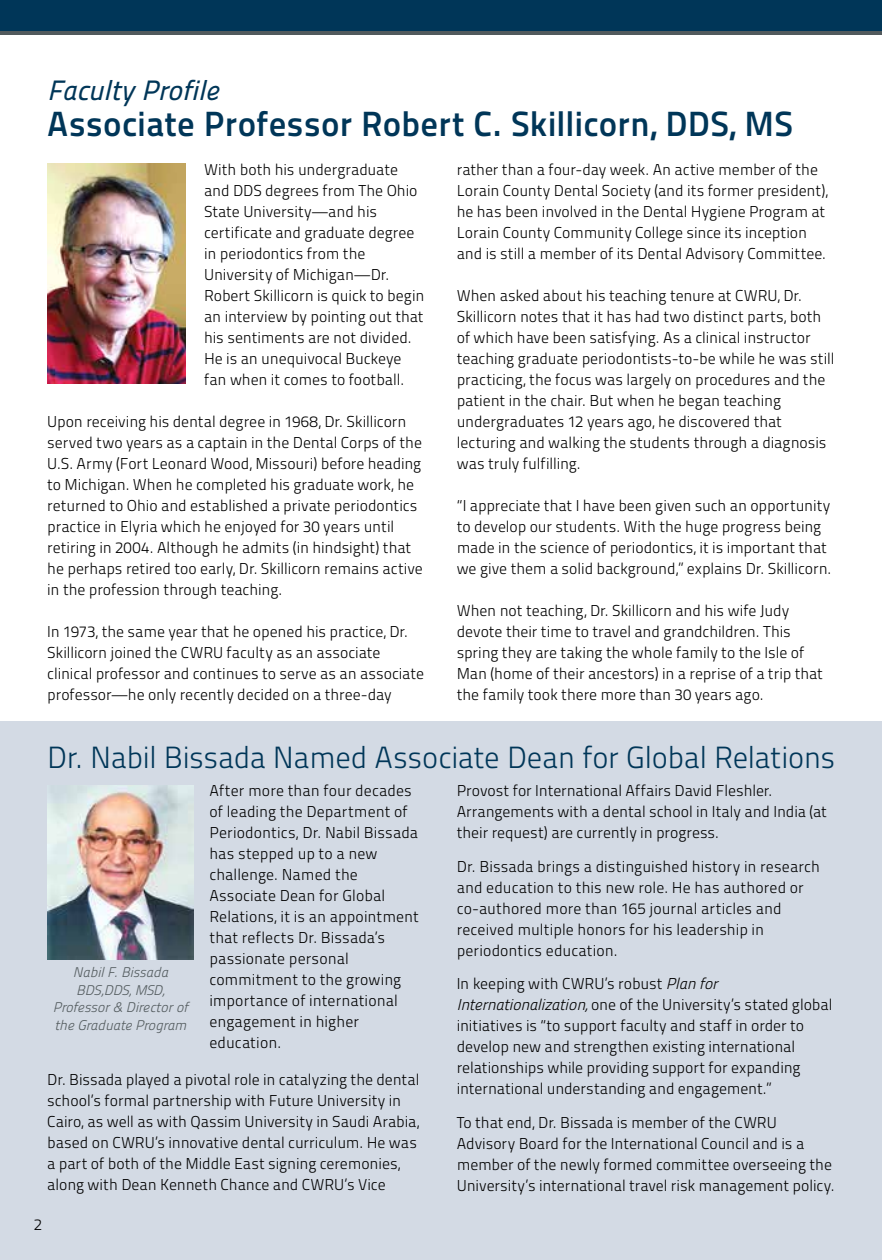
<style>
.page{position:relative;width:882px;height:1260px;background:#fff}
.page>*{position:absolute;margin:0;border:0;box-sizing:border-box;transform-origin:0 0}
.t1{font:35px "Titillium Maps 26 L 750 wt";letter-spacing:.005em;color:#003658}
.t2{font:30.62px "Titillium Maps 26 L 250 wt";letter-spacing:-.01em;color:#003658}
.t3{font:28px "Titillitalic 500 wt";color:#003658}
.t4{font:15.75px/21px "Titillium Maps 26 L 250 wt";color:#000}
.t5{font:14px/17.5px "Titillitalic 250 wt";letter-spacing:-.01em;color:#525a5d;text-align:center}
.s1{font-family:"Titillitalic 250 wt"}
</style>
<div class="page">
<div style="left:0;top:722px;width:882px;height:538px;background:#d3dae4"></div>
<div style="left:0;top:0;width:882px;height:32px;background:#003658"></div>
<hr style="left:0;top:32px;width:882px;height:3px;background:#525a5d">
<img style="left:47px;top:164px;width:138px;height:219px">
<img style="left:47px;top:786px;width:147px;height:174px">
<h3 class="t3" style="left:47px;top:69px;width:174px">Faculty Profile</h3>
<h1 class="t1" style="left:47px;top:97px;width:747px">Associate Professor Robert C. Skillicorn, DDS, MS</h1>
<p class="t4" style="left:204px;top:159px;width:222px">With both his undergraduate and DDS degrees from The Ohio<br>State University—and his certificate and graduate degree in periodontics from the<br>University of Michigan—Dr.<br>Robert Skillicorn is quick to begin an interview by pointing out that his sentiments are not divided.<br>He is an unequivocal Buckeye fan when it comes to football.</p>
<p class="t4" style="left:47px;top:410px;width:377px">Upon receiving his dental degree in 1968, Dr. Skillicorn served two years as a captain in the Dental Corps of the U.S. Army (Fort Leonard Wood, Missouri) before heading to Michigan. When he completed his graduate work, he returned to Ohio and established a private periodontics practice in Elyria which he enjoyed for 30 years until retiring in 2004. Although he admits (in hindsight) that he perhaps retired too early, Dr. Skillicorn remains active in the profession through teaching.</p>
<p class="t4" style="left:47px;top:620px;width:378px">In 1973, the same year that he opened his practice, Dr.<br>Skillicorn joined the CWRU faculty as an associate clinical professor and continues to serve as an associate professor—he only recently decided on a three-day</p>
<p class="t4" style="left:457px;top:158px;width:373px">rather than a four-day week. An active member of the Lorain County Dental Society (and its former president), he has been involved in the Dental Hygiene Program at Lorain County Community College since its inception and is still a member of its Dental Advisory Committee.</p>
<p class="t4" style="left:457px;top:284px;width:379px">When asked about his teaching tenure at CWRU, Dr.<br>Skillicorn notes that it has had two distinct parts, both of which have been satisfying. As a clinical instructor teaching graduate periodontists-to-be while he was still practicing, the focus was largely on procedures and the patient in the chair. But when he began teaching undergraduates 12 years ago, he discovered that lecturing and walking the students through a diagnosis was truly fulfilling.</p>
<p class="t4" style="left:457px;top:494px;width:376px">“I appreciate that I have been given such an opportunity to develop our students. With the huge progress being made in the science of periodontics, it is important that we give them a solid background,” explains Dr. Skillicorn.</p>
<p class="t4" style="left:457px;top:599px;width:368px">When not teaching, Dr. Skillicorn and his wife Judy devote their time to travel and grandchildren. This spring they are taking the whole family to the Isle of Man (home of their ancestors) in a reprise of a trip that the family took there more than 30 years ago.</p>
<h2 class="t2" style="left:47px;top:734px;width:790px">Dr. Nabil Bissada Named Associate Dean for Global Relations</h2>
<p class="t4" style="left:209px;top:779px;width:211px">After more than four decades of leading the Department of<br>Periodontics, Dr. Nabil Bissada has stepped up to a new challenge. Named the<br>Associate Dean for Global<br>Relations, it is an appointment that reflects Dr. Bissada’s passionate personal commitment to the growing importance of international engagement in higher education.</p>
<p class="t4" style="left:47px;top:1068px;width:374px">Dr. Bissada played a pivotal role in catalyzing the dental school’s formal partnership with Future University in Cairo, as well as with Qassim University in Saudi Arabia, based on CWRU’s innovative dental curriculum. He was a part of both of the Middle East signing ceremonies, along with Dean Kenneth Chance and CWRU’s Vice</p>
<p class="t5" style="left:53px;top:963px;width:137px">Nabil F. Bissada<br>BDS,DDS, MSD,<br>Professor &amp; Director of the Graduate Program</p>
<p class="t4" style="left:34px;top:1213px;width:10px">2</p>
<p class="t4" style="left:457px;top:779px;width:372px">Provost for International Affairs David Fleshler.<br>Arrangements with a dental school in Italy and India (at their request) are currently in progress.</p>
<p class="t4" style="left:457px;top:855px;width:365px">Dr. Bissada brings a distinguished history in research and education to this new role. He has authored or co-authored more than 165 journal articles and received multiple honors for his leadership in periodontics education.</p>
<p class="t4" style="left:457px;top:973px;width:377px">In keeping with CWRU’s robust <span class="s1">Plan for Internationalization,</span> one of the University’s stated global initiatives is “to support faculty and staff in order to develop new and strengthen existing international relationships while providing support for expanding international understanding and engagement.”</p>
<p class="t4" style="left:457px;top:1111px;width:380px">To that end, Dr. Bissada is member of the CWRU Advisory Board for the International Council and is a member of the newly formed committee overseeing the University’s international travel risk management policy.</p>
</div>
